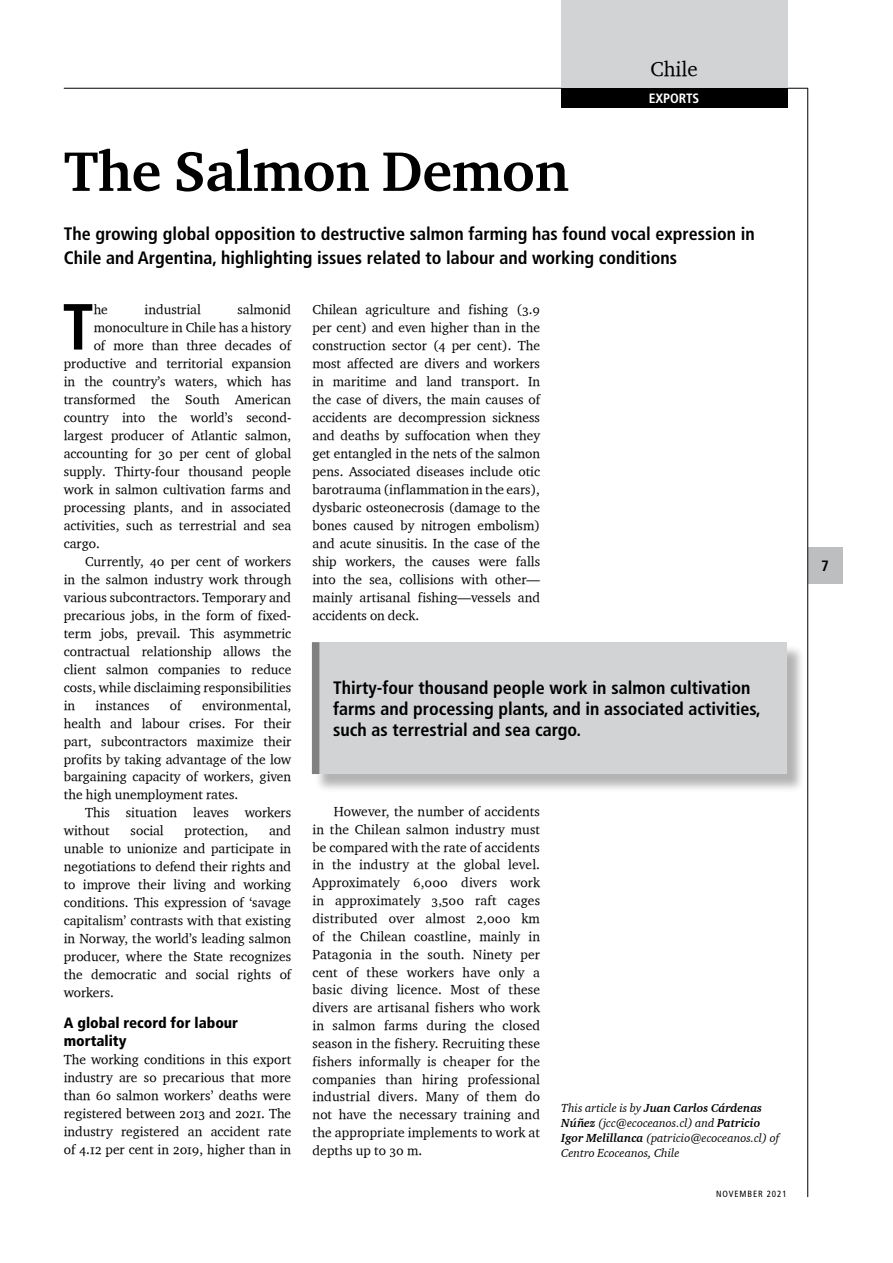
<style>
.page{position:relative;width:893px;height:1263px;background:#fff}
.page>*{position:absolute;margin:0;border:0;box-sizing:border-box;transform-origin:0 0}
.t1{font:700 condensed 65.1px "Frutiger LT Std";color:#000}
.t2{font:57px "Charter Bd OSITCTT Bold";letter-spacing:-.01em;color:#000}
.t3{font:21px "Charter OSITCTT";color:#000}
.t4{font:700 condensed 18px/21px "Frutiger LT Std";color:#000}
.t5{font:900 condensed 15px/18px "Frutiger LT Std";color:#000}
.t6{font:700 condensed 15px "Frutiger LT Std";color:#000}
.t7{font:13.5px/18px "Charter OSITCTT";color:#000;text-align:justify}
.t8{font:700 condensed 13.5px "Frutiger LT Std";color:#fff}
.t9{font:12px/15px "Charter OSITCTT Italic";color:#000}
.t10{font:italic 12px "Charter Bd OSITCTT Bold";color:#000}
.t11{font:condensed 9px "Frutiger LT Std";letter-spacing:.1em;color:#000}
.s1{font-family:"Charter OSITCTT Italic";font-style:normal}
.s2{font-family:"Charter Bd OSITCTT Bold";font-style:italic}
</style>
<div class="page">
<div style="left:808px;top:547px;width:34px;height:36px;background:#bcbec0"></div>
<hr style="left:807px;top:88px;width:1px;height:1109px;background:#000">
<hr style="left:64px;top:88px;width:744px;height:1px;background:#000">
<div style="left:561px;top:88px;width:226px;height:20px;background:#000"></div>
<div style="left:561px;top:0;width:226px;height:88px;background:#d1d3d4"></div>
<div style="left:314px;top:644px;width:492px;height:149px;background:#000;opacity:.3"></div>
<div style="left:312px;top:642px;width:475px;height:132px;background:#d1d3d4"></div>
<div style="left:312px;top:642px;width:7px;height:132px;background:#808080"></div>
<h3 class="t3" style="left:650px;top:55px;width:49px">Chile</h3>
<p class="t8" style="left:649px;top:90px;width:52px">Exports</p>
<h2 class="t2" style="left:64px;top:136px;width:507px">The Salmon Demon</h2>
<h3 class="t4" style="left:64px;top:222px;width:692px;line-height:24px">The growing global opposition to destructive salmon farming has found vocal expression in<br>Chile and Argentina, highlighting issues related to labour and working conditions</h3>
<h1 class="t1" style="left:62px;top:288px;width:33px">T</h1>
<p class="t7" style="left:94px;top:300px;width:16px">he</p>
<p class="t7" style="left:145px;top:300px;width:58px">industrial</p>
<p class="t7" style="left:237px;top:300px;width:55px">salmonid</p>
<p class="t7" style="left:313px;top:300px;width:229px">Chilean agriculture and fishing (3.9 per cent) and even higher than in the construction sector (4 per cent). The most affected are divers and workers in maritime and land transport. In the case of divers, the main causes of accidents are decompression sickness and deaths by suffocation when they get entangled in the nets of the salmon pens. Associated diseases include otic barotrauma (inflammation in the ears), dysbaric osteonecrosis (damage to the bones caused by nitrogen embolism) and acute sinusitis. In the case of the ship workers, the causes were falls into the sea, collisions with other— mainly artisanal fishing—vessels and accidents on deck.</p>
<p class="t7" style="left:94px;top:318px;width:199px">monoculture in Chile has a history</p>
<p class="t7" style="left:94px;top:336px;width:199px">of more than three decades of</p>
<p class="t7" style="left:64px;top:354px;width:229px">productive and territorial expansion</p>
<p class="t7" style="left:64px;top:372px;width:229px">in the country’s waters, which has</p>
<p class="t7" style="left:64px;top:390px;width:229px">transformed the South American</p>
<p class="t7" style="left:64px;top:408px;width:229px">country into the world’s second-</p>
<p class="t7" style="left:64px;top:426px;width:229px">largest producer of Atlantic salmon,</p>
<p class="t7" style="left:64px;top:444px;width:229px">accounting for 30 per cent of global</p>
<p class="t7" style="left:64px;top:462px;width:229px">supply. Thirty-four thousand people</p>
<p class="t7" style="left:64px;top:480px;width:229px">work in salmon cultivation farms and</p>
<p class="t7" style="left:64px;top:498px;width:229px">processing plants, and in associated</p>
<p class="t7" style="left:64px;top:516px;width:229px">activities, such as terrestrial and sea</p>
<p class="t7" style="left:64px;top:534px;width:38px">cargo.</p>
<p class="t7" style="left:85px;top:552px;width:208px">Currently, 40 per cent of workers</p>
<p class="t7" style="left:64px;top:570px;width:229px">in the salmon industry work through</p>
<p class="t7" style="left:64px;top:588px;width:229px">various subcontractors. Temporary and</p>
<p class="t7" style="left:64px;top:606px;width:229px">precarious jobs, in the form of fixed-</p>
<p class="t7" style="left:64px;top:624px;width:229px">term jobs, prevail. This asymmetric</p>
<p class="t7" style="left:64px;top:642px;width:229px">contractual relationship allows the</p>
<p class="t7" style="left:64px;top:659px;width:229px">client salmon companies to reduce</p>
<p class="t7" style="left:64px;top:677px;width:229px">costs, while disclaiming responsibilities</p>
<p class="t7" style="left:64px;top:695px;width:13px">in</p>
<p class="t7" style="left:96px;top:695px;width:55px">instances</p>
<p class="t7" style="left:170px;top:695px;width:13px">of</p>
<h3 class="t4" style="left:333px;top:677px;width:429px">Thirty-four thousand people work in salmon cultivation farms and processing plants, and in associated activities, such as terrestrial and sea cargo.</h3>
<p class="t7" style="left:64px;top:695px;width:229px;text-indent:138px">environmental, health and labour crises. For their part, subcontractors maximize their profits by taking advantage of the low bargaining capacity of workers, given the high unemployment rates.</p>
<p class="t7" style="left:64px;top:803px;width:229px;text-indent:21px">This situation leaves workers without</p>
<p class="t7" style="left:313px;top:802px;width:229px;text-indent:21px">However, the number of accidents in the Chilean salmon industry must be compared with the rate of accidents in the industry at the global level.<br>Approximately 6,000 divers work in approximately 3,500 raft cages distributed over almost 2,000 km of the Chilean coastline, mainly in Patagonia in the south. Ninety per cent of these workers have only a basic diving licence. Most of these divers are artisanal fishers who work in salmon farms during the closed season in the fishery. Recruiting these fishers informally is cheaper for the companies than hiring professional industrial divers. Many of them do not have the necessary training and the appropriate implements to work at depths up to 30 m.</p>
<p class="t7" style="left:64px;top:821px;width:229px;text-indent:205px">and unable to unionize and participate in negotiations to defend their rights and to improve their living and working conditions. This expression of ‘savage capitalism’ contrasts with that existing in Norway, the world’s leading salmon producer, where the State recognizes the democratic and social rights of workers.</p>
<p class="t5" style="left:64px;top:1014px;width:176px">A global record for labour mortality</p>
<p class="t7" style="left:64px;top:1050px;width:229px">The working conditions in this export industry are so precarious that more than 60 salmon workers’ deaths were registered between 2013 and 2021. The industry registered an accident rate of 4.12 per cent in 2019, higher than in</p>
<p class="t7" style="left:131px;top:821px;width:35px">social</p>
<p class="t7" style="left:185px;top:821px;width:65px">protection,</p>
<p class="t10" style="left:561px;top:1100px;width:202px"><span class="s1">This article is by</span> Juan Carlos Cárdenas</p>
<p class="t9" style="left:561px;top:1115px;width:219px"><span class="s2">Núñez</span> (jcc@ecoceanos.cl) and <span class="s2">Patricio<br>Igor Melillanca</span> (patricio@ecoceanos.cl) of<br>Centro Ecoceanos, Chile</p>
<p class="t11" style="left:716px;top:1189px;width:72px">NOVEMBER 2021</p>
<p class="t6" style="left:821px;top:557px;width:9px">7</p>
</div>
